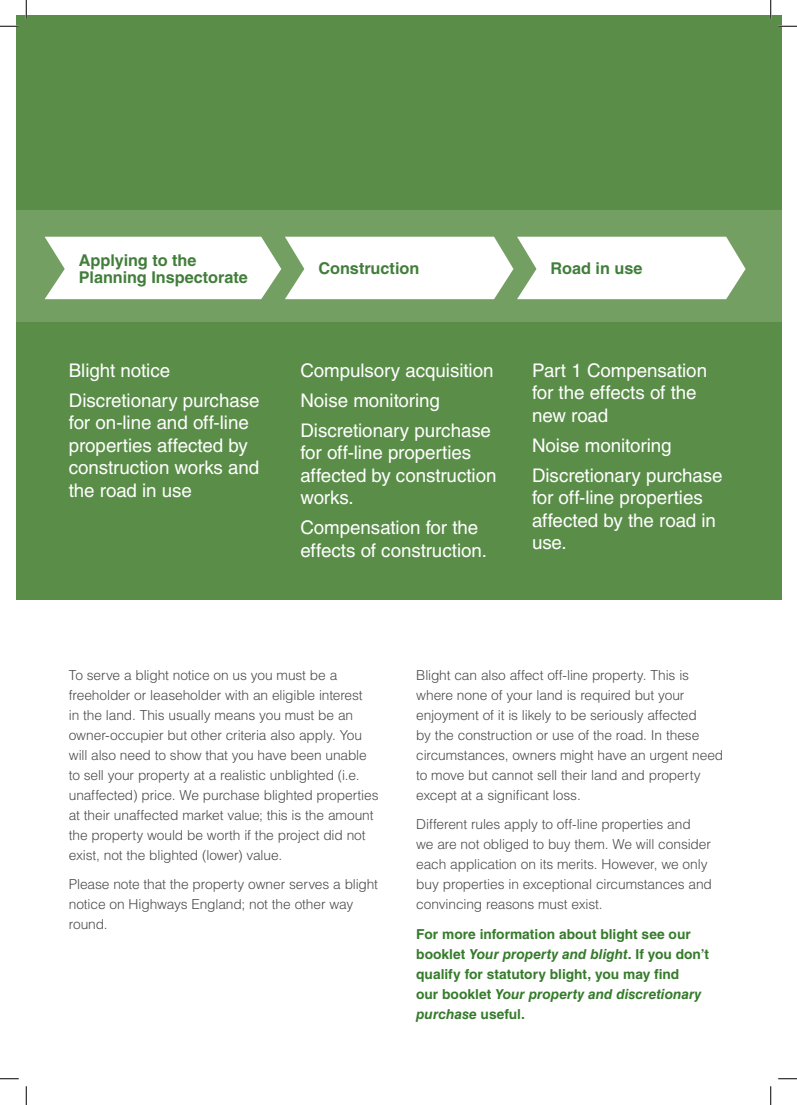
<style>
.page{position:relative;width:797px;height:1105px;background:#fff}
.page>*{position:absolute;margin:0;border:0;box-sizing:border-box;transform-origin:0 0}
.t1{font:18.75px/22.5px "Helvetica LT Std";letter-spacing:-.005em;color:#fff}
.t2{font:700 16.25px/17.5px "Helvetica LT Std";color:#427e3b}
.t3{font:300 13.75px/20px "Helvetica LT Std";letter-spacing:-.01em;color:#4b4c4d}
.t4{font:700 13.75px/20px "Helvetica LT Std";color:#357b2b}
.s1{font-style:italic}
</style>
<div class="page">
<div style="left:16px;top:16px;width:765px;height:584px;background:#5a8e48"></div>
<div style="left:16px;top:211px;width:765px;height:111px;background:#749f63"></div>
<svg style="left:45px;top:237px;width:700px;height:62px;background:#f2f6f0"></svg>
<svg style="left:0;top:25px;width:19px;height:2px"></svg>
<svg style="left:778px;top:25px;width:19px;height:2px"></svg>
<svg style="left:0;top:1078px;width:19px;height:1px"></svg>
<svg style="left:778px;top:1078px;width:19px;height:1px"></svg>
<svg style="left:25px;top:0;width:2px;height:19px"></svg>
<svg style="left:25px;top:1086px;width:2px;height:19px"></svg>
<svg style="left:770px;top:0;width:1px;height:19px"></svg>
<svg style="left:770px;top:1086px;width:1px;height:19px"></svg>
<p class="t2" style="left:79px;top:251px;width:170px">Applying to the<br>Planning Inspectorate</p>
<p class="t2" style="left:318px;top:259px;width:102px">Construction</p>
<p class="t2" style="left:550px;top:259px;width:93px">Road in use</p>
<h1 class="t1" style="left:69px;top:355px;width:192px;line-height:30px">Blight notice<br>Discretionary purchase</h1>
<h1 class="t1" style="left:69px;top:411px;width:192px">for on-line and off-line properties affected by construction works and the road in use</h1>
<h1 class="t1" style="left:300px;top:355px;width:194px;line-height:30px">Compulsory acquisition<br>Noise monitoring<br>Discretionary purchase</h1>
<h1 class="t1" style="left:300px;top:441px;width:198px">for off-line properties affected by construction works.</h1>
<h1 class="t1" style="left:300px;top:516px;width:188px">Compensation for the effects of construction.</h1>
<h1 class="t1" style="left:532px;top:359px;width:177px">Part 1 Compensation for the effects of the new road</h1>
<h1 class="t1" style="left:532px;top:430px;width:192px;line-height:30px">Noise monitoring<br>Discretionary purchase</h1>
<h1 class="t1" style="left:532px;top:486px;width:185px">for off-line properties affected by the road in use.</h1>
<p class="t3" style="left:69px;top:664px;width:311px">To serve a blight notice on us you must be a freeholder or leaseholder with an eligible interest<br>in the land. This usually means you must be an owner-occupier but other criteria also apply. You will also need to show that you have been unable to sell your property at a realistic unblighted (i.e. unaffected) price. We purchase blighted properties at their unaffected market value; this is the amount the property would be worth if the project did not exist, not the blighted (lower) value.</p>
<p class="t3" style="left:69px;top:874px;width:311px">Please note that the property owner serves a blight notice on Highways England; not the other way round.</p>
<p class="t3" style="left:416px;top:665px;width:309px">Blight can also affect off-line property. This is where none of your land is required but your enjoyment of it is likely to be seriously affected<br>by the construction or use of the road. In these circumstances, owners might have an urgent need to move but cannot sell their land and property except at a significant loss.</p>
<p class="t3" style="left:416px;top:814px;width:297px">Different rules apply to off-line properties and<br>we are not obliged to buy them. We will consider each application on its merits. However, we only buy properties in exceptional circumstances and convincing reasons must exist.</p>
<p class="t4" style="left:416px;top:923px;width:294px">For more information about blight see our booklet <span class="s1">Your property and blight</span>. If you don’t qualify for statutory blight, you may find<br>our booklet <span class="s1">Your property and discretionary purchase</span> useful.</p>
</div>
